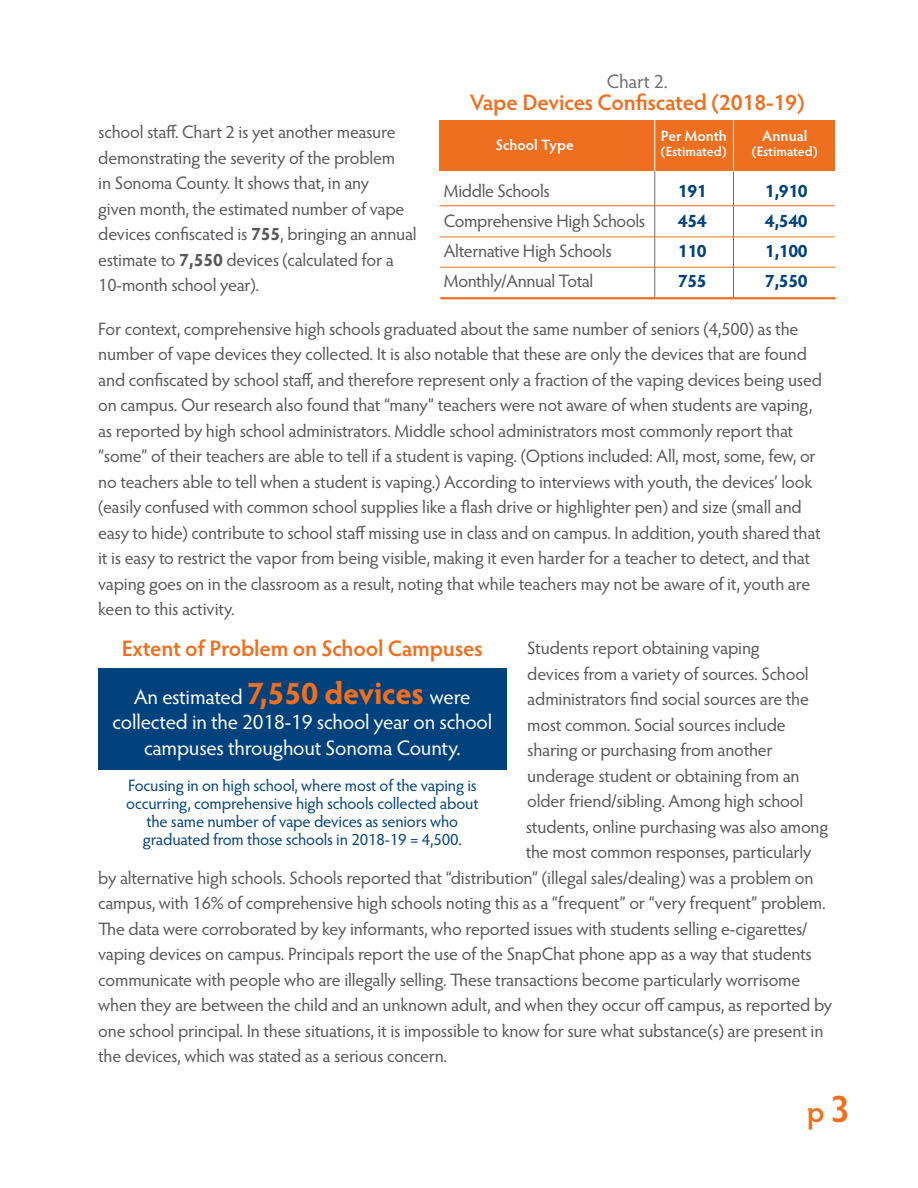
<style>
.page{position:relative;width:918px;height:1188px;background:#fff}
.page>*{position:absolute;margin:0;border:0;box-sizing:border-box;transform-origin:0 0}
.t1{font:600 30px "Hypatia Sans Pro";color:#ef6f20}
.t2{font:600 22.5px "Hypatia Sans Pro";letter-spacing:-.01em;color:#ef6f20}
.t3{font:21px/25.5px "Hypatia Sans Pro";letter-spacing:-.01em;color:#fff;text-align:center}
.t4{font:19.5px "Hypatia Sans Pro";letter-spacing:-.005em;color:#6c6d70}
.t5{font:18px/25.5px "Hypatia Sans Pro";letter-spacing:-.015em;color:#57585a}
.t6{font:700 18px "Hypatia Sans Pro";letter-spacing:-.02em;color:#01427c}
.t7{font:16.5px/18px "Hypatia Sans Pro";letter-spacing:-.01em;color:#01427c}
.t8{font:600 15px "Hypatia Sans Pro";color:#fff}
.t9{font:600 13.5px "Hypatia Sans Pro";letter-spacing:-.005em;color:#fff}
.s1{font-weight:700}
.s2{font-weight:700;font-size:31.5px;color:#ef6f20}
.s3{font-size:39px}
</style>
<div class="page">
<div style="left:440px;top:120px;width:395px;height:51px;background:#ef6f20"></div>
<hr style="left:733px;top:171px;width:1px;height:126px;background:#6c6d70">
<hr style="left:654px;top:171px;width:1px;height:126px;background:#6c6d70">
<hr style="left:733px;top:117px;width:1px;height:54px;background:#fff">
<hr style="left:654px;top:117px;width:1px;height:54px;background:#fff">
<hr style="left:440px;top:205px;width:395px;height:1px;background:#ef6f20">
<hr style="left:440px;top:237px;width:395px;height:1px;background:#ef6f20">
<hr style="left:440px;top:267px;width:395px;height:1px;background:#ef6f20">
<hr style="left:440px;top:297px;width:396px;height:2px;background:#ef6f20">
<div style="left:98px;top:668px;width:409px;height:102px;background:#01427c"></div>
<p class="t5" style="left:98px;top:119px;width:320px">school staff. Chart 2 is yet another measure demonstrating the severity of the problem<br>in Sonoma County. It shows that, in any<br>given month, the estimated number of vape devices confiscated is <span class="s1">755</span>, bringing an annual estimate to <span class="s1">7,550</span> devices (calculated for a 10-month school year).</p>
<p class="t4" style="left:607px;top:68px;width:62px">Chart 2.</p>
<p class="t2" style="left:470px;top:87px;width:336px">Vape Devices Confiscated (2018-19)</p>
<p class="t8" style="left:496px;top:134px;width:80px">School Type</p>
<p class="t8" style="left:661px;top:126px;width:68px">Per Month</p>
<p class="t9" style="left:661px;top:142px;width:67px">(Estimated)</p>
<p class="t8" style="left:762px;top:126px;width:47px">Annual</p>
<p class="t9" style="left:752px;top:142px;width:67px">(Estimated)</p>
<p class="t5" style="left:444px;top:178px;width:107px">Middle Schools</p>
<p class="t6" style="left:678px;top:178px;width:30px">191</p>
<p class="t6" style="left:765px;top:178px;width:44px">1,910</p>
<p class="t5" style="left:444px;top:208px;width:203px">Comprehensive High Schools</p>
<p class="t6" style="left:678px;top:208px;width:30px">454</p>
<p class="t6" style="left:765px;top:208px;width:44px">4,540</p>
<p class="t5" style="left:444px;top:238px;width:169px">Alternative High Schools</p>
<p class="t6" style="left:678px;top:238px;width:30px">110</p>
<p class="t6" style="left:765px;top:238px;width:44px">1,100</p>
<p class="t5" style="left:444px;top:268px;width:151px">Monthly/Annual Total</p>
<p class="t6" style="left:678px;top:268px;width:30px">755</p>
<p class="t6" style="left:765px;top:268px;width:44px">7,550</p>
<p class="t5" style="left:98px;top:315px;width:725px">For context, comprehensive high schools graduated about the same number of seniors (4,500) as the number of vape devices they collected. It is also notable that these are only the devices that are found and confiscated by school staff, and therefore represent only a fraction of the vaping devices being used on campus. Our research also found that “many” teachers were not aware of when students are vaping, as reported by high school administrators. Middle school administrators most commonly report that “some” of their teachers are able to tell if a student is vaping. (Options included: All, most, some, few, or no teachers able to tell when a student is vaping.) According to interviews with youth, the devices’ look (easily confused with common school supplies like a flash drive or highlighter pen) and size (small and easy to hide) contribute to school staff missing use in class and on campus. In addition, youth shared that it is easy to restrict the vapor from being visible, making it even harder for a teacher to detect, and that vaping goes on in the classroom as a result, noting that while teachers may not be aware of it, youth are keen to this activity.</p>
<p class="t5" style="left:527px;top:635px;width:234px">Students report obtaining vaping</p>
<p class="t5" style="left:527px;top:660px;width:283px">devices from a variety of sources. School</p>
<p class="t5" style="left:527px;top:686px;width:283px">administrators find social sources are the</p>
<p class="t5" style="left:527px;top:711px;width:260px">most common. Social sources include</p>
<p class="t5" style="left:527px;top:737px;width:247px">sharing or purchasing from another</p>
<p class="t5" style="left:527px;top:762px;width:274px">underage student or obtaining from an</p>
<p class="t5" style="left:527px;top:788px;width:278px">older friend/sibling. Among high school</p>
<p class="t5" style="left:526px;top:813px;width:304px">students, online purchasing was also among</p>
<p class="t5" style="left:526px;top:839px;width:287px">the most common responses, particularly</p>
<p class="t5" style="left:98px;top:864px;width:717px">by alternative high schools. Schools reported that “distribution” (illegal sales/dealing) was a problem on</p>
<p class="t5" style="left:98px;top:890px;width:729px">campus, with 16% of comprehensive high schools noting this as a “frequent” or “very frequent” problem.</p>
<p class="t5" style="left:98px;top:915px;width:711px">The data were corroborated by key informants, who reported issues with students selling e-cigarettes/</p>
<p class="t5" style="left:98px;top:941px;width:715px">vaping devices on campus. Principals report the use of the SnapChat phone app as a way that students</p>
<p class="t5" style="left:98px;top:966px;width:704px">communicate with people who are illegally selling. These transactions become particularly worrisome</p>
<p class="t5" style="left:98px;top:992px;width:735px">when they are between the child and an unknown adult, and when they occur off campus, as reported by</p>
<p class="t5" style="left:98px;top:1017px;width:727px">one school principal. In these situations, it is impossible to know for sure what substance(s) are present in</p>
<p class="t5" style="left:98px;top:1043px;width:350px">the devices, which was stated as a serious concern.</p>
<p class="t2" style="left:122px;top:633px;width:362px">Extent of Problem on School Campuses</p>
<p class="t3" style="left:112px;top:683px;width:381px">An estimated <span class="s2">7,550 devices</span> were collected in the 2018-19 school year on school campuses throughout Sonoma County.</p>
<p class="t7" style="left:126px;top:776px;width:354px">Focusing in on high school, where most of the vaping is occurring, comprehensive high schools collected about</p>
<p class="t7" style="left:147px;top:812px;width:313px">the same number of vape devices as seniors who</p>
<p class="t7" style="left:143px;top:830px;width:321px">graduated from those schools in 2018-19 = 4,500.</p>
<p class="t1" style="left:807px;top:1091px;width:45px">p <span class="s3">3</span></p>
</div>
